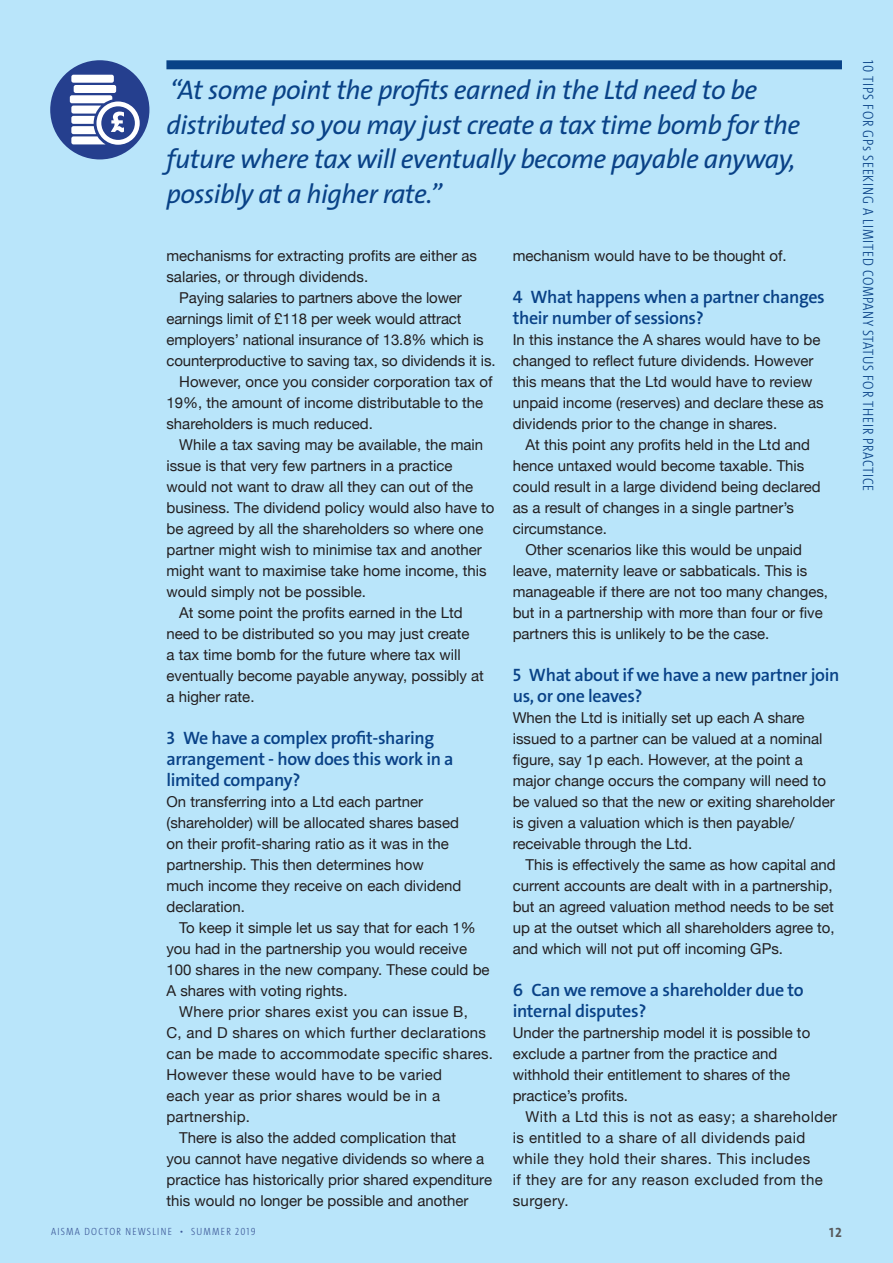
<style>
.page{position:relative;width:893px;height:1263px;background:#b9e5fa}
.page>*{position:absolute;margin:0;border:0;box-sizing:border-box;transform-origin:0 0}
.t1{font:italic 27px/34.5px "The Sans";letter-spacing:-.02em;color:#094287}
.t2{font:18px/21px "The Sans LP6 Se Bld";letter-spacing:-.02em;color:#094287}
.t3{font:15px/21px "Helvetica Neue";color:#231f20}
.t4{font:15px "Helvetica Neue";letter-spacing:.02em;color:#231f20}
.t5{font:15px/21px "Helvetica Neue";letter-spacing:.03em;color:#231f20}
.t6{font:300 15px "The Sans Cd LF3";letter-spacing:.05em;color:#094287}
.t7{font:13.5px "The Sans Bold Caps";color:#57585a}
.t8{font:300 10.5px "The Sans Cd LF3";letter-spacing:.12em;color:#3e5a99}
</style>
<div class="page">
<div style="left:166px;top:60px;width:676px;height:9px;background:#094287"></div>
<div style="left:50px;top:60px;width:99px;height:99px;background:#253f8e;border-radius:50%"></div>
<svg style="left:70px;top:75px;width:70px;height:70px"></svg>
<h1 class="t1" style="left:166px;top:72px;width:635px">“At some point the profits earned in the Ltd need to be distributed so you may just create a tax time bomb for the future where tax will eventually become payable anyway, possibly at a higher rate.”</h1>
<p class="t3" style="left:166px;top:246px;width:312px">mechanisms for extracting profits are either as salaries, or through dividends.</p>
<p class="t3" style="left:179px;top:288px;width:284px">Paying salaries to partners above the lower</p>
<p class="t3" style="left:166px;top:309px;width:297px">earnings limit of £118 per week would attract</p>
<p class="t3" style="left:166px;top:330px;width:319px">employers’ national insurance of 13.8% which is</p>
<p class="t3" style="left:166px;top:351px;width:331px">counterproductive to saving tax, so dividends it is.</p>
<p class="t3" style="left:179px;top:372px;width:315px">However, once you consider corporation tax of</p>
<p class="t3" style="left:166px;top:393px;width:318px">19%, the amount of income distributable to the</p>
<p class="t3" style="left:166px;top:414px;width:208px">shareholders is much reduced.</p>
<p class="t3" style="left:179px;top:435px;width:305px">While a tax saving may be available, the main</p>
<p class="t3" style="left:166px;top:456px;width:288px">issue is that very few partners in a practice</p>
<p class="t3" style="left:166px;top:477px;width:308px">would not want to draw all they can out of the</p>
<p class="t3" style="left:166px;top:498px;width:330px">business. The dividend policy would also have to</p>
<p class="t3" style="left:166px;top:519px;width:318px">be agreed by all the shareholders so where one</p>
<p class="t3" style="left:166px;top:540px;width:317px">partner might wish to minimise tax and another</p>
<p class="t3" style="left:166px;top:561px;width:322px">might want to maximise take home income, this</p>
<p class="t3" style="left:166px;top:582px;width:201px">would simply not be possible.</p>
<p class="t3" style="left:179px;top:603px;width:285px">At some point the profits earned in the Ltd</p>
<p class="t3" style="left:166px;top:624px;width:305px">need to be distributed so you may just create</p>
<p class="t3" style="left:166px;top:645px;width:296px">a tax time bomb for the future where tax will</p>
<p class="t3" style="left:166px;top:666px;width:319px">eventually become payable anyway, possibly at</p>
<p class="t3" style="left:166px;top:687px;width:90px">a higher rate.</p>
<p class="t2" style="left:166px;top:728px;width:289px">3 We have a complex profit-sharing arrangement - how does this work in a limited company?</p>
<p class="t3" style="left:166px;top:792px;width:296px">On transferring into a Ltd each partner (shareholder) will be allocated shares based on their profit-sharing ratio as it was in the partnership. This then determines how much income they receive on each dividend declaration.</p>
<p class="t3" style="left:166px;top:918px;width:325px;text-indent:13px">To keep it simple let us say that for each 1% you had in the partnership you would receive 100 shares in the new company. These could be A shares with voting rights.</p>
<p class="t4" style="left:179px;top:1001px;width:290px">Where prior shares exist you can issue B,</p>
<p class="t4" style="left:166px;top:1022px;width:321px">C, and D shares on which further declarations</p>
<p class="t4" style="left:166px;top:1043px;width:328px">can be made to accommodate specific shares.</p>
<p class="t4" style="left:166px;top:1064px;width:277px">However these would have to be varied</p>
<p class="t4" style="left:166px;top:1085px;width:275px">each year as prior shares would be in a</p>
<p class="t4" style="left:166px;top:1106px;width:85px">partnership.</p>
<p class="t3" style="left:179px;top:1128px;width:279px">There is also the added complication that</p>
<p class="t3" style="left:166px;top:1149px;width:319px">you cannot have negative dividends so where a</p>
<p class="t3" style="left:166px;top:1170px;width:327px">practice has historically prior shared expenditure</p>
<p class="t3" style="left:166px;top:1191px;width:303px">this would no longer be possible and another</p>
<p class="t3" style="left:513px;top:246px;width:275px">mechanism would have to be thought of.</p>
<p class="t2" style="left:513px;top:287px;width:314px">4 What happens when a partner changes their number of sessions?</p>
<p class="t3" style="left:513px;top:330px;width:312px">In this instance the A shares would have to be changed to reflect future dividends. However this means that the Ltd would have to review unpaid income (reserves) and declare these as dividends prior to the change in shares.</p>
<p class="t3" style="left:513px;top:435px;width:309px;text-indent:13px">At this point any profits held in the Ltd and hence untaxed would become taxable. This could result in a large dividend being declared as a result of changes in a single partner’s circumstance.</p>
<p class="t3" style="left:513px;top:540px;width:317px;text-indent:13px">Other scenarios like this would be unpaid leave, maternity leave or sabbaticals. This is manageable if there are not too many changes, but in a partnership with more than four or five partners this is unlikely to be the case.</p>
<p class="t2" style="left:513px;top:665px;width:328px">5 What about if we have a new partner join us, or one leaves?</p>
<p class="t3" style="left:513px;top:708px;width:323px">When the Ltd is initially set up each A share issued to a partner can be valued at a nominal figure, say 1p each. However, at the point a major change occurs the company will need to be valued so that the new or exiting shareholder is given a valuation which is then payable/ receivable through the Ltd.</p>
<p class="t3" style="left:513px;top:855px;width:325px;text-indent:13px">This is effectively the same as how capital and current accounts are dealt with in a partnership, but an agreed valuation method needs to be set up at the outset which all shareholders agree to, and which will not put off incoming GPs.</p>
<p class="t2" style="left:513px;top:980px;width:292px">6 Can we remove a shareholder due to internal disputes?</p>
<p class="t3" style="left:513px;top:1023px;width:299px">Under the partnership model it is possible to exclude a partner from the practice and withhold their entitlement to shares of the practice’s profits.</p>
<p class="t5" style="left:513px;top:1107px;width:326px;text-indent:13px">With a Ltd this is not as easy; a shareholder is entitled to a share of all dividends paid while they hold their shares. This includes<br>if they are for any reason excluded from the surgery.</p>
<p class="t8" style="left:51px;top:1224px;width:206px">AISMA DOCTOR NEWSLINE • SUMMER 2019</p>
<p class="t7" style="left:829px;top:1221px;width:14px">12</p>
<p class="t6" style="left:878px;top:60px;width:433px;rotate:90deg">10 TIPS FOR GPs SEEKING A LIMITED COMPANY STATUS FOR THEIR PRACTICE</p>
</div>
